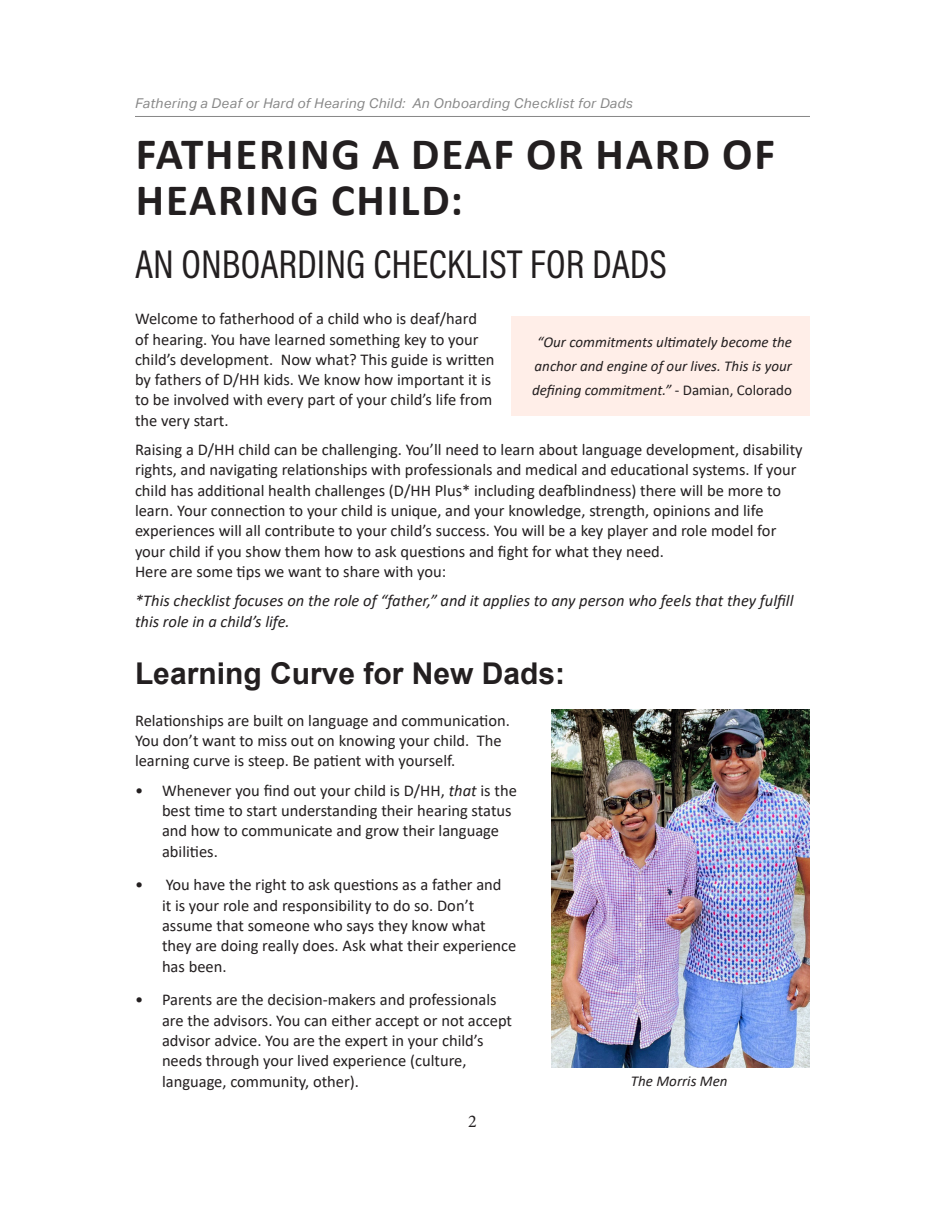
<style>
.page{position:relative;width:945px;height:1215px;background:#fff}
.page>*{position:absolute;margin:0;border:0;box-sizing:border-box;transform-origin:0 0}
.Main_Title{font:700 45px/45.8px "Calibri";letter-spacing:.04em;color:#231f20}
.Main_Sub_Title{font:40.5px "Acumin Pro Cond";color:#231f20}
.Main_Header_1{font:700 30px "Arial";color:#231f20}
.t1{font:18px "Minion Pro";color:#231f20}
.t2{font:16.5px/20.2px "Calibri";color:#231f20}
.t3{font:italic 16.5px/20.2px "Calibri";color:#231f20}
.captions{font:italic 15px/23.9px "Calibri";color:#231f20;text-align:center}
.t4{font:italic 13.5px "Aktiv Grotesk";letter-spacing:.03em;color:#878787}
.s1{font-style:italic}
.s2{font-style:normal}
</style>
<div class="page">
<hr style="left:135px;top:116px;width:675px;height:1px;background:#878787">
<div style="left:511px;top:316px;width:299px;height:99px;background:#ffeee8"></div>
<img style="left:552px;top:709px;width:258px;height:359px">
<p class="t4" style="left:135px;top:96px;width:499px">Fathering a Deaf or Hard of Hearing Child: An Onboarding Checklist for Dads</p>
<p class="Main_Title" style="left:136px;top:130px;width:641px">FATHERING A DEAF OR HARD OF<br>HEARING CHILD:</p>
<p class="Main_Sub_Title" style="left:135px;top:238px;width:534px">AN ONBOARDING CHECKLIST FOR DADS</p>
<p class="t2" style="left:135px;top:308px;width:361px">Welcome to fatherhood of a child who is deaf/hard of hearing. You have learned something key to your child’s development. Now what? This guide is written by fathers of D/HH kids. We know how important it is to be involved with every part of your child’s life from the very start.</p>
<p class="t2" style="left:135px;top:439px;width:669px">Raising a D/HH child can be challenging. You’ll need to learn about language development, disability rights, and navigating relationships with professionals and medical and educational systems. If your child has additional health challenges (D/HH Plus* including deafblindness) there will be more to learn. Your connection to your child is unique, and your knowledge, strength, opinions and life experiences will all contribute to your child’s success. You will be a key player and role model for your child if you show them how to ask questions and fight for what they need.<br>Here are some tips we want to share with you:</p>
<p class="t3" style="left:135px;top:590px;width:660px">*This checklist focuses on the role of “father,” and it applies to any person who feels that they fulfill this role in a child’s life.</p>
<p class="Main_Header_1" style="left:135px;top:653px;width:432px">Learning Curve for New Dads:</p>
<p class="t2" style="left:135px;top:710px;width:376px">Relationships are built on language and communication.<br>You don’t want to miss out on knowing your child. The learning curve is steep. Be patient with yourself.</p>
<p class="t2" style="left:162px;top:780px;width:356px;text-indent:-27px">• Whenever you find out your child is D/HH, <span class="s1">that</span> is the best time to start understanding their hearing status and how to communicate and grow their language abilities.</p>
<p class="t2" style="left:162px;top:874px;width:356px;text-indent:-27px">• You have the right to ask questions as a father and<br>it is your role and responsibility to do so. Don’t assume that someone who says they know what they are doing really does. Ask what their experience has been.</p>
<p class="t2" style="left:162px;top:989px;width:352px;text-indent:-27px">• Parents are the decision-makers and professionals are the advisors. You can either accept or not accept advisor advice. You are the expert in your child’s needs through your lived experience (culture, language, community, other).</p>
<p class="captions" style="left:532px;top:330px;width:261px">“Our commitments ultimately become the anchor and engine of our lives. This is your defining commitment.” <span class="s2">- Damian, Colorado</span></p>
<p class="captions" style="left:631px;top:1068px;width:98px">The Morris Men</p>
<p class="t1" style="left:468px;top:1109px;width:10px">2</p>
</div>
